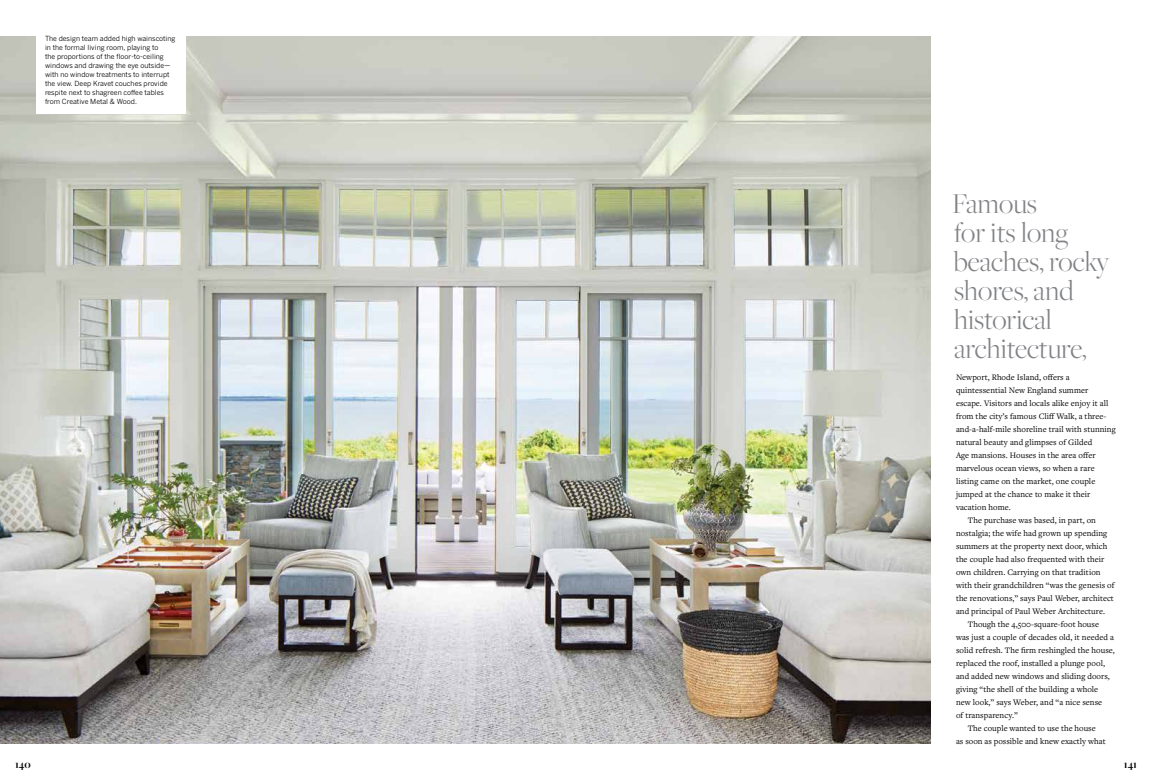
<style>
.page{position:relative;width:1152px;height:783px;background:#fff}
.page>*{position:absolute;margin:0;border:0;box-sizing:border-box;transform-origin:0 0}
.t1{font:300 30px/29px "Freight Big Pro";color:#808285}
.t2{font:700 11px "Freight Big Pro";color:#000}
.t3{font:8.7px "Freight Text Pro";letter-spacing:.005em;color:#000}
.t4{font:7px/9px "Benton Gothic";color:#000}
</style>
<div class="page">
<img style="left:0;top:36px;width:931px;height:708px">
<div style="left:36px;top:27px;width:150px;height:87px;background:#fff"></div>
<p class="t4" style="left:45px;top:34px;width:132px">The design team added high wainscoting in the formal living room, playing to<br>the proportions of the floor-to-ceiling windows and drawing the eye outside— with no window treatments to interrupt the view. Deep Kravet couches provide respite next to shagreen coffee tables from Creative Metal &amp; Wood.</p>
<h1 class="t1" style="left:952px;top:188px;width:158px">Famous<br>for its long beaches, rocky shores, and historical architecture,</h1>
<p class="t3" style="left:956px;top:371px;width:115px">Newport, Rhode Island, offers a</p>
<p class="t3" style="left:956px;top:384px;width:134px">quintessential New England summer</p>
<p class="t3" style="left:956px;top:397px;width:154px">escape. Visitors and locals alike enjoy it all</p>
<p class="t3" style="left:956px;top:410px;width:152px">from the city’s famous Cliff Walk, a three-</p>
<p class="t3" style="left:956px;top:423px;width:161px">and-a-half-mile shoreline trail with stunning</p>
<p class="t3" style="left:956px;top:436px;width:138px">natural beauty and glimpses of Gilded</p>
<p class="t3" style="left:956px;top:449px;width:141px">Age mansions. Houses in the area offer</p>
<p class="t3" style="left:956px;top:462px;width:140px">marvelous ocean views, so when a rare</p>
<p class="t3" style="left:956px;top:475px;width:141px">listing came on the market, one couple</p>
<p class="t3" style="left:956px;top:488px;width:136px">jumped at the chance to make it their</p>
<p class="t3" style="left:956px;top:501px;width:56px">vacation home.</p>
<p class="t3" style="left:968px;top:514px;width:130px">The purchase was based, in part, on</p>
<p class="t3" style="left:956px;top:527px;width:153px">nostalgia; the wife had grown up spending</p>
<p class="t3" style="left:956px;top:540px;width:153px">summers at the property next door, which</p>
<p class="t3" style="left:956px;top:553px;width:150px">the couple had also frequented with their</p>
<p class="t3" style="left:956px;top:566px;width:146px">own children. Carrying on that tradition</p>
<p class="t3" style="left:956px;top:579px;width:160px">with their grandchildren “was the genesis of</p>
<p class="t3" style="left:956px;top:592px;width:159px">the renovations,” says Paul Weber, architect</p>
<p class="t3" style="left:956px;top:605px;width:151px">and principal of Paul Weber Architecture.</p>
<p class="t3" style="left:968px;top:618px;width:133px">Though the 4,500-square-foot house</p>
<p class="t3" style="left:956px;top:631px;width:159px">was just a couple of decades old, it needed a</p>
<p class="t3" style="left:956px;top:644px;width:160px">solid refresh. The firm reshingled the house,</p>
<p class="t3" style="left:956px;top:657px;width:151px">replaced the roof, installed a plunge pool,</p>
<p class="t3" style="left:956px;top:670px;width:155px">and added new windows and sliding doors,</p>
<p class="t3" style="left:956px;top:683px;width:144px">giving “the shell of the building a whole</p>
<p class="t3" style="left:956px;top:696px;width:148px">new look,” says Weber, and “a nice sense</p>
<p class="t3" style="left:956px;top:709px;width:63px">of transparency.”</p>
<p class="t3" style="left:968px;top:722px;width:129px">The couple wanted to use the house</p>
<p class="t3" style="left:956px;top:735px;width:151px">as soon as possible and knew exactly what</p>
<p class="t2" style="left:15px;top:757px;width:17px">140</p>
<p class="t2" style="left:1124px;top:757px;width:15px">141</p>
</div>
